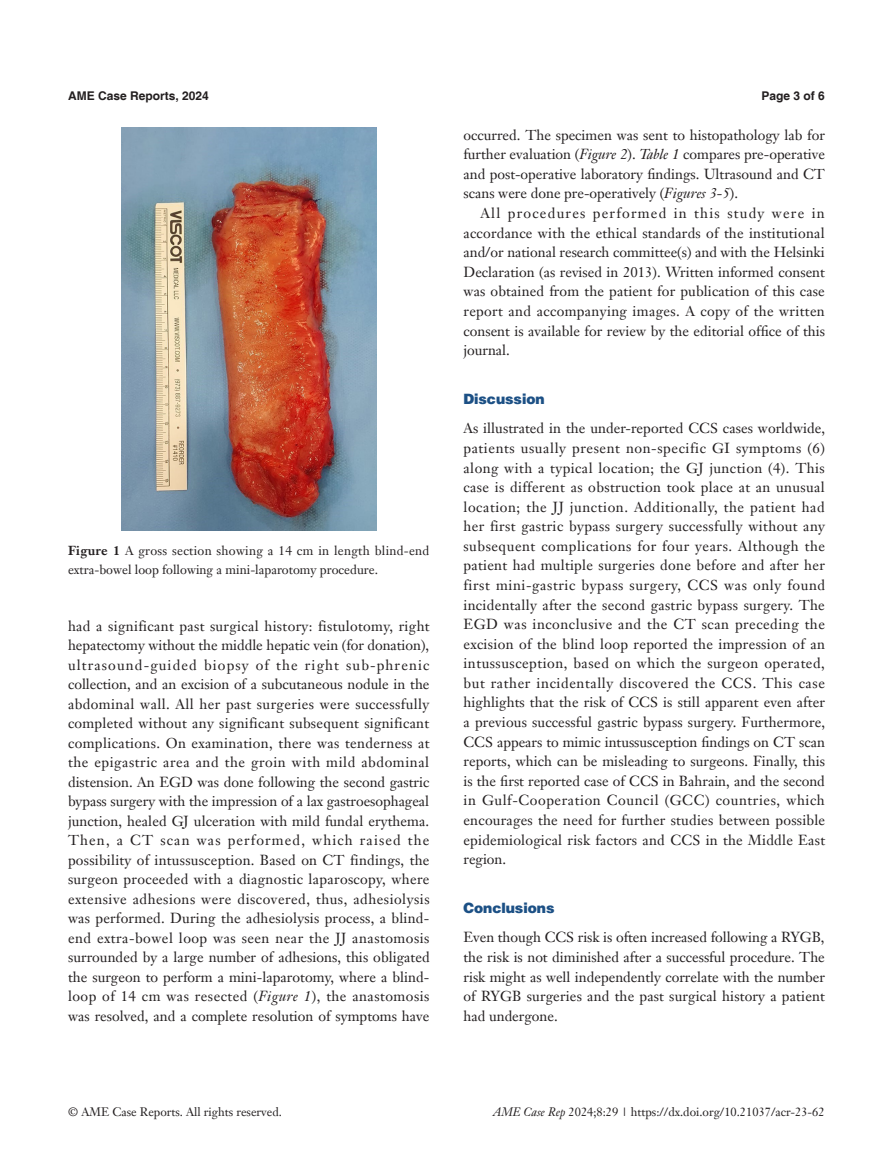
<style>
.page{position:relative;width:893px;height:1170px;background:#fff}
.page>*{position:absolute;margin:0;border:0;box-sizing:border-box;transform-origin:0 0}
.t1{font:14.25px/19.5px "Janson Text LT";color:#231f20;text-align:justify}
.t2{font:900 14.25px "Helvetica";color:#1c5085}
.t3{font:12.75px/19.5px "Janson Text LT";color:#231f20}
.t4{font:12px "Janson Text LT";color:#231f20}
.t5{font:700 12px "Helvetica";color:#231f20}
.s1{font-weight:700}
.s2{font-style:italic}
</style>
<div class="page">
<img style="left:121px;top:128px;width:255px;height:403px">
<p class="t5" style="left:68px;top:88px;width:142px">AME Case Reports, 2024</p>
<p class="t5" style="left:762px;top:88px;width:65px">Page 3 of 6</p>
<p class="t3" style="left:68px;top:540px;width:363px"><span class="s1">Figure 1</span> A gross section showing a 14 cm in length blind-end extra-bowel loop following a mini-laparotomy procedure.</p>
<p class="t1" style="left:68px;top:615px;width:363px">had a significant past surgical history: fistulotomy, right hepatectomy without the middle hepatic vein (for donation), ultrasound-guided biopsy of the right sub-phrenic collection, and an excision of a subcutaneous nodule in the abdominal wall. All her past surgeries were successfully completed without any significant subsequent significant complications. On examination, there was tenderness at the epigastric area and the groin with mild abdominal distension. An EGD was done following the second gastric bypass surgery with the impression of a lax gastroesophageal junction, healed GJ ulceration with mild fundal erythema.<br>Then, a CT scan was performed, which raised the possibility of intussusception. Based on CT findings, the surgeon proceeded with a diagnostic laparoscopy, where extensive adhesions were discovered, thus, adhesiolysis was performed. During the adhesiolysis process, a blind&shy;end extra-bowel loop was seen near the JJ anastomosis surrounded by a large number of adhesions, this obligated the surgeon to perform a mini-laparotomy, where a blind&shy;loop of 14 cm was resected (<span class="s2">Figure 1</span>), the anastomosis was resolved, and a complete resolution of symptoms have</p>
<p class="t1" style="left:463px;top:125px;width:363px">occurred. The specimen was sent to histopathology lab for further evaluation (<span class="s2">Figure 2</span>). <span class="s2">Table 1</span> compares pre-operative and post-operative laboratory findings. Ultrasound and CT scans were done pre-operatively (<span class="s2">Figures 3-5</span>).</p>
<p class="t1" style="left:463px;top:203px;width:363px;text-indent:17px">All procedures performed in this study were in accordance with the ethical standards of the institutional and/or national research committee(s) and with the Helsinki Declaration (as revised in 2013). Written informed consent was obtained from the patient for publication of this case report and accompanying images. A copy of the written consent is available for review by the editorial office of this journal.</p>
<p class="t2" style="left:463px;top:390px;width:83px">Discussion</p>
<p class="t1" style="left:463px;top:418px;width:363px">As illustrated in the under-reported CCS cases worldwide, patients usually present non-specific GI symptoms (6) along with a typical location; the GJ junction (4). This case is different as obstruction took place at an unusual location; the JJ junction. Additionally, the patient had her first gastric bypass surgery successfully without any subsequent complications for four years. Although the patient had multiple surgeries done before and after her first mini-gastric bypass surgery, CCS was only found incidentally after the second gastric bypass surgery. The EGD was inconclusive and the CT scan preceding the excision of the blind loop reported the impression of an intussusception, based on which the surgeon operated, but rather incidentally discovered the CCS. This case highlights that the risk of CCS is still apparent even after a previous successful gastric bypass surgery. Furthermore, CCS appears to mimic intussusception findings on CT scan reports, which can be misleading to surgeons. Finally, this is the first reported case of CCS in Bahrain, and the second in Gulf-Cooperation Council (GCC) countries, which encourages the need for further studies between possible epidemiological risk factors and CCS in the Middle East region.</p>
<p class="t2" style="left:463px;top:898px;width:92px">Conclusions</p>
<p class="t1" style="left:463px;top:927px;width:363px">Even though CCS risk is often increased following a RYGB, the risk is not diminished after a successful procedure. The risk might as well independently correlate with the number of RYGB surgeries and the past surgical history a patient had undergone.</p>
<p class="t4" style="left:68px;top:1104px;width:215px">© AME Case Reports. All rights reserved.</p>
<p class="t4" style="left:493px;top:1104px;width:333px"><span class="s2">AME Case Rep</span> 2024;8:29 | https://dx.doi.org/10.21037/acr-23-62</p>
</div>
